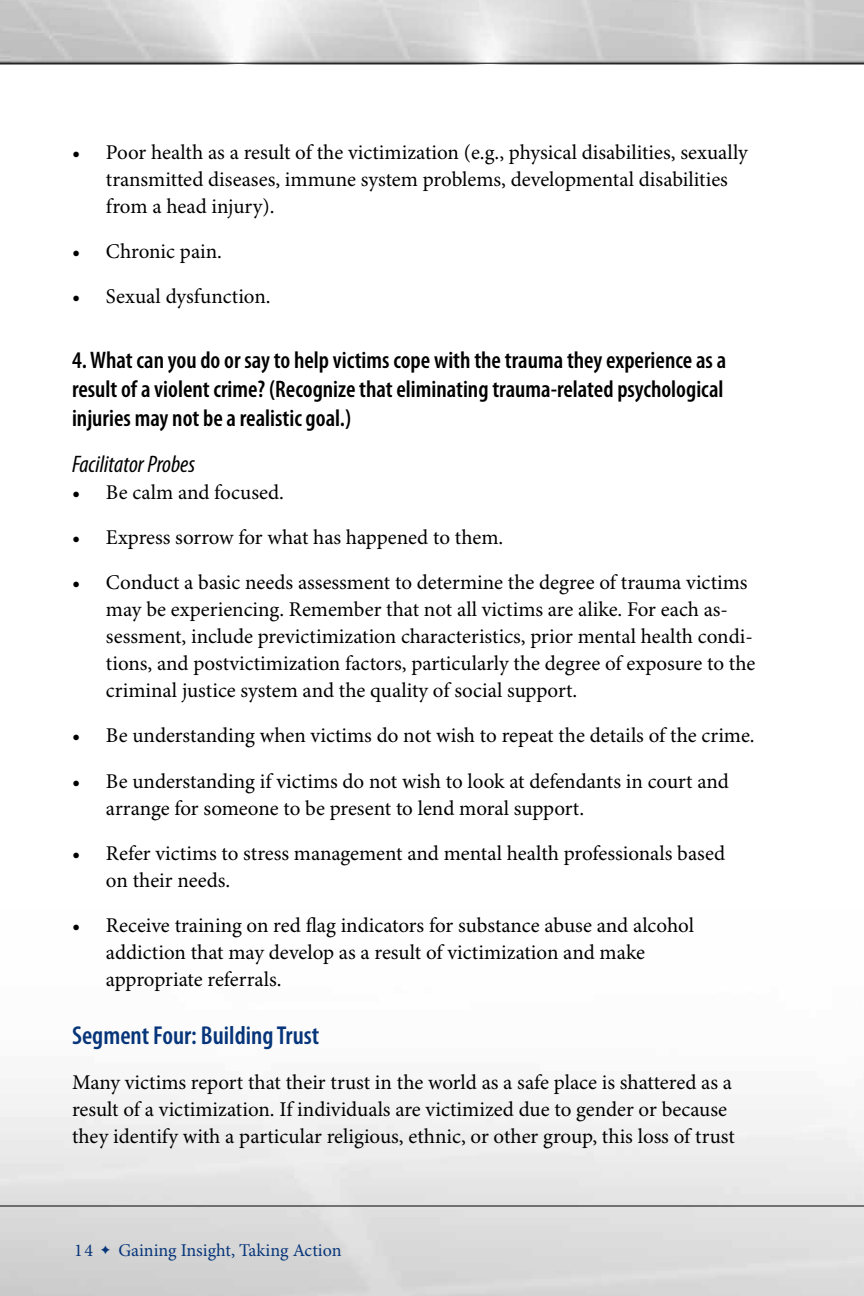
<style>
.page{position:relative;width:864px;height:1296px;background:#fff}
.page>*{position:absolute;margin:0;border:0;box-sizing:border-box;transform-origin:0 0}
.t1{font:600 condensed 26px "Myriad Pro";color:#06357a}
.t2{font:600 condensed 24px/28.8px "Myriad Pro";color:#000;text-align:justify}
.t3{font:italic condensed 24px "Myriad Pro";color:#000}
.t4{font:21px/45px "Minion Pro";color:#000}
.t5{font:18px "Minion Pro";color:#06357a}
</style>
<div class="page">
<img style="left:0;top:0;width:864px;height:65px">
<hr style="left:0;top:63px;width:864px;height:1px;background:#000">
<hr style="left:0;top:1206px;width:864px;height:1px;background:#000">
<svg style="left:101px;top:1246px;width:9px;height:8px"></svg>
<p class="t4" style="left:106px;top:140px;width:643px;line-height:27px;text-indent:-34px">• Poor health as a result of the victimization (e.g., physical disabilities, sexually transmitted diseases, immune system problems, developmental disabilities from a head injury).</p>
<p class="t4" style="left:106px;top:230px;width:166px">Chronic pain.<br>Sexual dysfunction.</p>
<p class="t4" style="left:72px;top:230px;width:10px">• •</p>
<p class="t2" style="left:72px;top:346px;width:656px">4. What can you do or say to help victims cope with the trauma they experience as a result of a violent crime? (Recognize that eliminating trauma-related psychological injuries may not be a realistic goal.)</p>
<h3 class="t3" style="left:72px;top:452px;width:125px">Facilitator Probes</h3>
<p class="t4" style="left:106px;top:471px;width:643px;text-indent:-34px">• Be calm and focused.<br>Express sorrow for what has happened to them.<br>Conduct a basic needs assessment to determine the degree of trauma victims</p>
<p class="t4" style="left:106px;top:597px;width:651px;line-height:27px">may be experiencing. Remember that not all victims are alike. For each as&shy;sessment, include previctimization characteristics, prior mental health condi&shy;tions, and postvictimization factors, particularly the degree of exposure to the criminal justice system and the quality of social support.</p>
<p class="t4" style="left:106px;top:714px;width:650px">Be understanding when victims do not wish to repeat the details of the crime.<br>Be understanding if victims do not wish to look at defendants in court and</p>
<p class="t4" style="left:106px;top:786px;width:621px">arrange for someone to be present to lend moral support.<br>Refer victims to stress management and mental health professionals based</p>
<p class="t4" style="left:106px;top:858px;width:590px">on their needs.<br>Receive training on red flag indicators for substance abuse and alcohol</p>
<p class="t4" style="left:106px;top:939px;width:541px;line-height:27px">addiction that may develop as a result of victimization and make appropriate referrals.</p>
<p class="t4" style="left:72px;top:516px;width:10px">• •</p>
<p class="t4" style="left:72px;top:714px;width:10px">• •</p>
<p class="t4" style="left:72px;top:831px;width:10px">•</p>
<p class="t4" style="left:72px;top:903px;width:10px">•</p>
<h2 class="t1" style="left:72px;top:1021px;width:249px">Segment Four: Building Trust</h2>
<p class="t4" style="left:72px;top:1069px;width:664px;line-height:27px">Many victims report that their trust in the world as a safe place is shattered as a result of a victimization. If individuals are victimized due to gender or because they identify with a particular religious, ethnic, or other group, this loss of trust</p>
<p class="t5" style="left:74px;top:1240px;width:21px">14</p>
<p class="t5" style="left:118px;top:1240px;width:225px">Gaining Insight, Taking Action</p>
</div>
